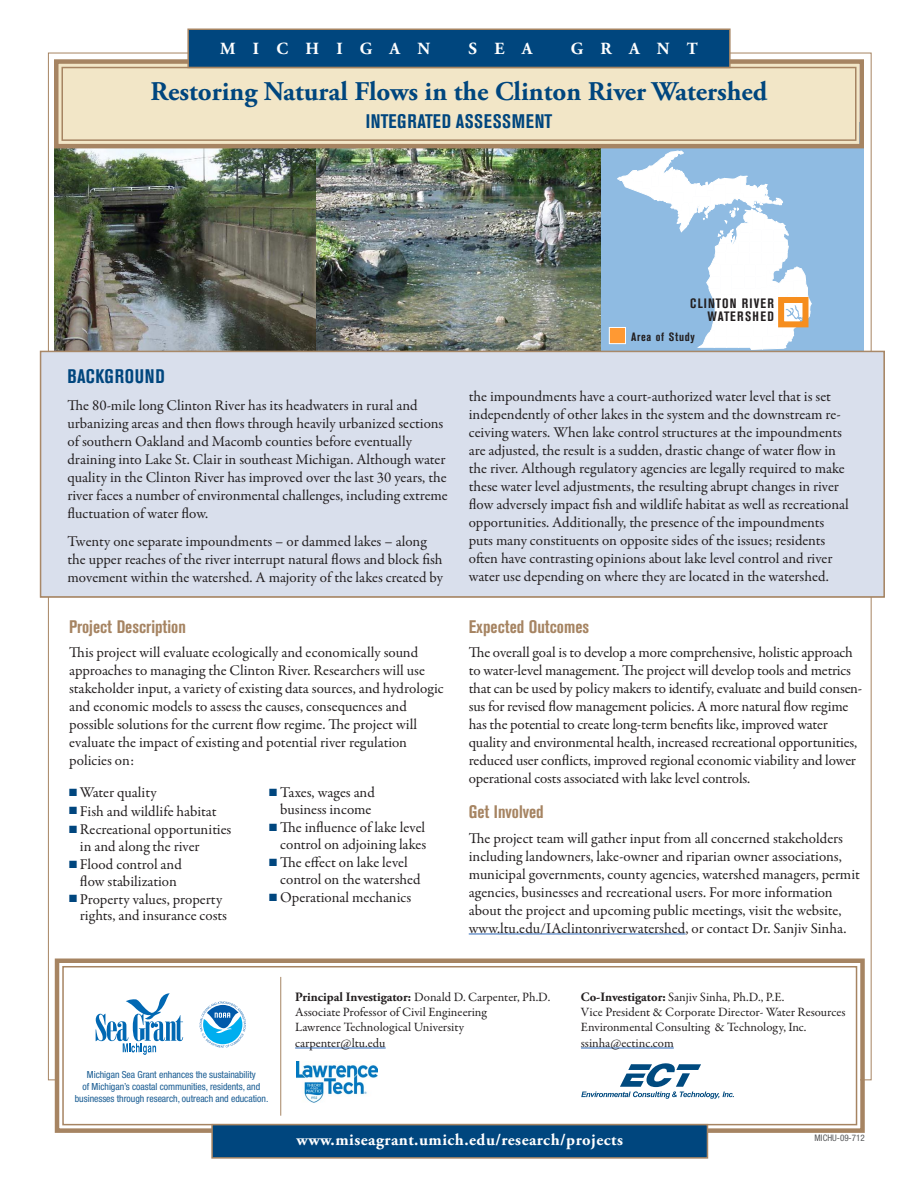
<style>
.page{position:relative;width:918px;height:1188px;background:#fff}
.page>*{position:absolute;margin:0;border:0;box-sizing:border-box;transform-origin:0 0}
.t1{font:700 27px "Adobe Garamond Pro";color:#00467e}
.subhead_1{font:700 condensed 19.5px "Akzidenz Grotesk BE";letter-spacing:.035em;color:#00467e}
.subhead_2{font:700 condensed 18px "Akzidenz Grotesk BE";color:#a68462}
.t2{font:700 16.95px "Adobe Garamond Pro";letter-spacing:1.015em;color:#fff}
.t3{font:700 16.5px "Adobe Garamond Pro";letter-spacing:.03em;color:#fff}
.Body_text{font:15px/18px "Garamond Premr Pro";letter-spacing:-.005em;color:#231f20}
.Body_text_bullets{font:15px/16.5px "Garamond Premr Pro";color:#231f20}
.photo_credit{font:700 condensed 13.5px/13.6px "Akzidenz Grotesk BE";letter-spacing:.09em;color:#231f20;text-align:right}
.Body_text-2{font:12.75px/15.3px "Garamond Premr Pro";letter-spacing:-.005em;color:#231f20}
.photo_credit-2{font:700 condensed 12px "Akzidenz Grotesk BE";color:#231f20}
.t4{font:condensed 9.75px/11.7px "Helvetica Neue";letter-spacing:-.005em;color:#1a5d93;text-align:center}
.t5{font:condensed 9px "Helvetica Neue";color:#57585a}
.s1{color:#00467e}
.s2{font-family:"Adobe Garamond Pro";font-weight:700}
</style>
<div class="page">
<img style="left:54px;top:151px;width:262px;height:200px">
<img style="left:316px;top:151px;width:286px;height:200px">
<div style="left:602px;top:151px;width:262px;height:200px;background:#8fbbe2"></div>
<svg style="left:618px;top:151px;width:193px;height:199px"></svg>
<div style="left:40px;top:351px;width:845px;height:247px;background:#d9dfec"></div>
<div style="left:41px;top:352px;width:843px;height:245px;border:1px solid #a68462"></div>
<svg style="left:54px;top:59px;width:810px;height:92px;background:#e8dbbd"></svg>
<div style="left:61px;top:67px;width:796px;height:74px;border:2px solid #a68462"></div>
<hr style="left:469px;top:933px;width:216px;height:1px;background:#7da2d4">
<hr style="left:469px;top:934px;width:216px;height:1px;background:#7da2d4">
<div style="left:187px;top:28px;width:544px;height:40px;background:#00467e;border:2px solid #a68462"></div>
<svg style="left:53px;top:958px;width:814px;height:177px"></svg>
<div style="left:62px;top:966px;width:795px;height:159px;border:2px solid #a68462"></div>
<hr style="left:280px;top:977px;width:1px;height:139px;background:#a68462">
<hr style="left:295px;top:1047px;width:91px;height:1px;background:#7da2d4">
<hr style="left:295px;top:1048px;width:91px;height:1px;background:#7da2d4">
<hr style="left:581px;top:1047px;width:93px;height:1px;background:#7da2d4">
<hr style="left:581px;top:1048px;width:93px;height:1px;background:#7da2d4">
<div style="left:211px;top:1124px;width:497px;height:35px;background:#00467e;border:2px solid #a68462"></div>
<div style="left:778px;top:297px;width:30px;height:30px;border:6px solid #f68e1e"></div>
<div style="left:609px;top:327px;width:17px;height:17px;background:#f93;border:1px solid #fff"></div>
<svg style="left:200px;top:1001px;width:46px;height:47px"></svg>
<svg style="left:96px;top:993px;width:87px;height:62px"></svg>
<div style="left:581px;top:1063px;width:153px;height:37px;background:#fff"></div>
<svg style="left:581px;top:1063px;width:153px;height:36px"></svg>
<img style="left:296px;top:1062px;width:82px;height:41px">
<p class="t2" style="left:220px;top:39px;width:65px">Mic</p>
<p class="t2" style="left:305px;top:39px;width:123px">higan</p>
<p class="t2" style="left:469px;top:39px;width:65px">Sea</p>
<p class="t2" style="left:571px;top:39px;width:22px">Gr</p>
<p class="t2" style="left:629px;top:39px;width:70px">ant</p>
<p class="t1" style="left:151px;top:76px;width:618px">Restoring Natural Flows in the Clinton River Watershed</p>
<p class="subhead_1" style="left:366px;top:110px;width:188px">Integrated Assessment</p>
<p class="photo_credit" style="left:690px;top:296px;width:85px">Clinton River<br>Watershed</p>
<p class="subhead_1" style="left:68px;top:365px;width:99px">Background</p>
<p class="Body_text" style="left:68px;top:397px;width:382px">The 80-mile long Clinton River has its headwaters in rural and urbanizing areas and then flows through heavily urbanized sections of southern Oakland and Macomb counties before eventually draining into Lake St. Clair in southeast Michigan. Although water quality in the Clinton River has improved over the last 30 years, the river faces a number of environmental challenges, including extreme fluctuation of water flow.</p>
<p class="Body_text" style="left:68px;top:532px;width:377px">Twenty one separate impoundments – or dammed lakes – along the upper reaches of the river interrupt natural flows and block fish movement within the watershed. A majority of the lakes created by</p>
<p class="subhead_2" style="left:69px;top:616px;width:118px">Project Description</p>
<p class="Body_text" style="left:69px;top:644px;width:376px">This project will evaluate ecologically and economically sound approaches to managing the Clinton River. Researchers will use stakeholder input, a variety of existing data sources, and hydrologic and economic models to assess the causes, consequences and possible solutions for the current flow regime. The project will evaluate the impact of existing and potential river regulation policies on:</p>
<p class="Body_text_bullets" style="left:69px;top:785px;width:89px"><span class="s1">■</span> Water quality</p>
<p class="Body_text_bullets" style="left:69px;top:803px;width:149px"><span class="s1">■</span> Fish and wildlife habitat</p>
<p class="Body_text_bullets" style="left:80px;top:822px;width:153px;text-indent:-11px"><span class="s1">■</span> Recreational opportunities in and along the river</p>
<p class="Body_text_bullets" style="left:69px;top:856px;width:114px;text-align:center"><span class="s1">■</span> Flood control and flow stabilization</p>
<p class="Body_text_bullets" style="left:80px;top:891px;width:149px;text-indent:-11px"><span class="s1">■</span> Property values, property rights, and insurance costs</p>
<p class="Body_text_bullets" style="left:269px;top:785px;width:107px;text-align:center"><span class="s1">■</span> Taxes, wages and business income</p>
<p class="Body_text_bullets" style="left:269px;top:820px;width:159px;text-align:right"><span class="s1">■</span> The influence of lake level control on adjoining lakes</p>
<p class="Body_text_bullets" style="left:280px;top:855px;width:142px;text-indent:-11px"><span class="s1">■</span> The effect on lake level control on the watershed</p>
<p class="Body_text_bullets" style="left:269px;top:889px;width:144px"><span class="s1">■</span> Operational mechanics</p>
<p class="photo_credit-2" style="left:631px;top:330px;width:65px">Area of Study</p>
<p class="Body_text" style="left:469px;top:388px;width:381px">the impoundments have a court-authorized water level that is set independently of other lakes in the system and the downstream re&shy;ceiving waters. When lake control structures at the impoundments are adjusted, the result is a sudden, drastic change of water flow in the river. Although regulatory agencies are legally required to make these water level adjustments, the resulting abrupt changes in river flow adversely impact fish and wildlife habitat as well as recreational opportunities. Additionally, the presence of the impoundments puts many constituents on opposite sides of the issues; residents often have contrasting opinions about lake level control and river water use depending on where they are located in the watershed.</p>
<p class="subhead_2" style="left:469px;top:616px;width:122px">Expected Outcomes</p>
<p class="Body_text" style="left:469px;top:644px;width:395px">The overall goal is to develop a more comprehensive, holistic approach to water-level management. The project will develop tools and metrics that can be used by policy makers to identify, evaluate and build consen&shy;sus for revised flow management policies. A more natural flow regime has the potential to create long-term benefits like, improved water quality and environmental health, increased recreational opportunities, reduced user conflicts, improved regional economic viability and lower operational costs associated with lake level controls.</p>
<p class="subhead_2" style="left:469px;top:802px;width:77px">Get Involved</p>
<p class="Body_text" style="left:469px;top:829px;width:393px">The project team will gather input from all concerned stakeholders including landowners, lake-owner and riparian owner associations, municipal governments, county agencies, watershed managers, permit agencies, businesses and recreational users. For more information about the project and upcoming public meetings, visit the website, www.ltu.edu/IAclintonriverwatershed, or contact Dr. Sanjiv Sinha.</p>
<p class="t4" style="left:75px;top:1069px;width:195px">Michigan Sea Grant enhances the sustainability<br>of Michigan’s coastal communities, residents, and businesses through research, outreach and education.</p>
<p class="Body_text-2" style="left:295px;top:990px;width:257px"><span class="s2">Principal Investigator:</span> Donald D. Carpenter, Ph.D.<br>Associate Professor of Civil Engineering<br>Lawrence Technological University carpenter@ltu.edu</p>
<p class="Body_text-2" style="left:581px;top:990px;width:266px"><span class="s2">Co-Investigator:</span> Sanjiv Sinha, Ph.D., P.E.<br>Vice President &amp; Corporate Director- Water Resources Environmental Consulting &amp; Technology, Inc. ssinha@ectinc.com</p>
<p class="t3" style="left:297px;top:1130px;width:328px">www.miseagrant.umich.edu/research/projects</p>
<p class="t5" style="left:814px;top:1133px;width:52px">MICHU-09-712</p>
</div>
